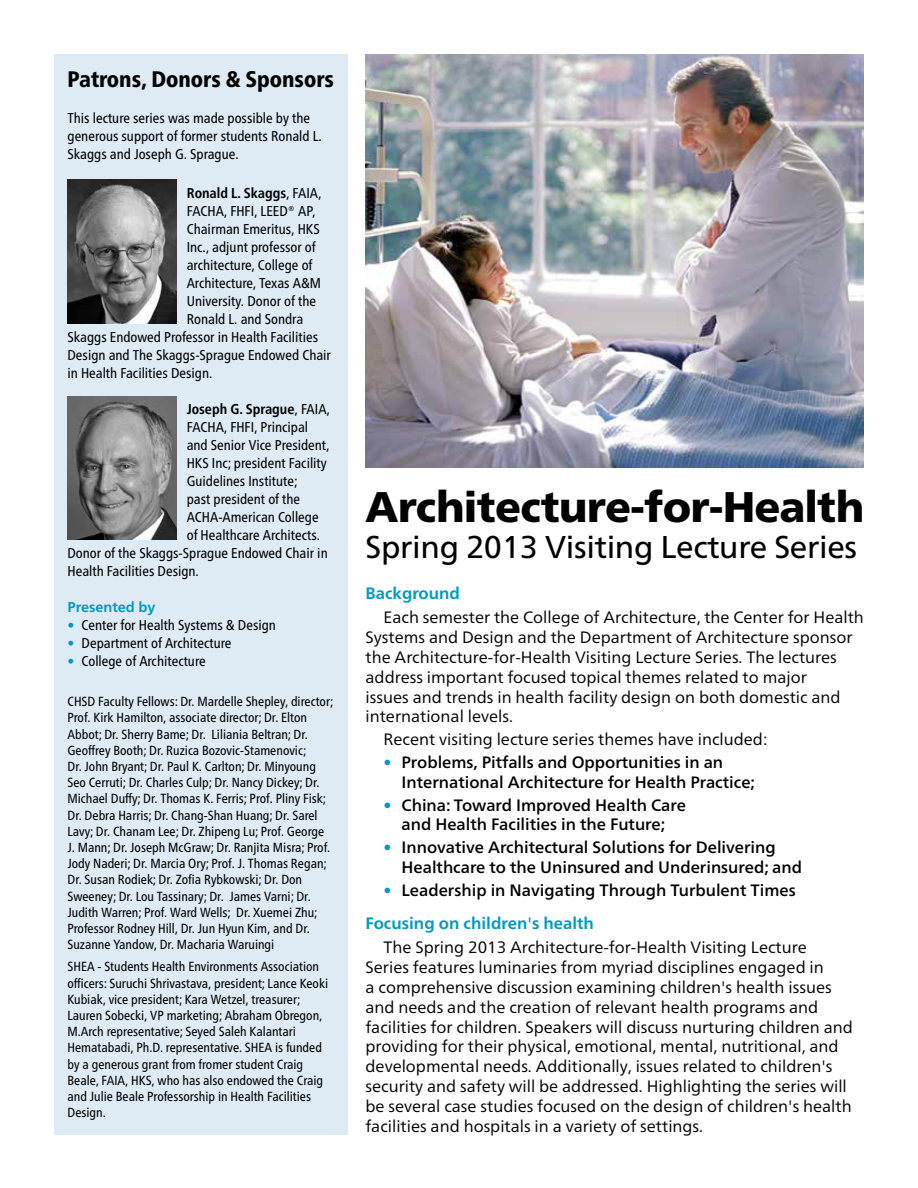
<style>
.page{position:relative;width:918px;height:1188px;background:#fff}
.page>*{position:absolute;margin:0;border:0;box-sizing:border-box;transform-origin:0 0}
.t1{font:900 42.75px "Frutiger Neue LT Pro";letter-spacing:-.01em;color:#000}
.t2{font:31.5px "Frutiger Neue LT Pro";letter-spacing:-.01em;color:#000}
.t3{font:800 condensed 22.5px "Frutiger Neue LT Pro";color:#000}
.t4{font:16.5px/19.8px "Frutiger Neue LT Pro";color:#000}
.t5{font:500 16.5px/19.8px "Frutiger Neue LT Pro";color:#000}
.t6{font:700 16.5px "Frutiger Neue LT Pro";color:#0098c3}
.t7{font:condensed 14.25px/18px "Frutiger Neue LT Pro";color:#000}
.t8{font:700 condensed 14.25px "Frutiger Neue LT Pro";color:#000}
.t9{font:700 14.25px "Frutiger Neue LT Pro";color:#0098c3}
.t10{font:condensed 13.2px/16.2px "Frutiger Neue LT Pro";color:#000}
.s1{font-weight:400}
.s2{color:#0098c3}
.s3{font-weight:400;color:#0098c3}
.s4{font-weight:700;color:#0098c3}
</style>
<div class="page">
<div style="left:54px;top:54px;width:294px;height:1080px;background:#deebf4"></div>
<img style="left:68px;top:180px;width:108px;height:143px">
<img style="left:68px;top:396px;width:108px;height:144px">
<img style="left:366px;top:54px;width:498px;height:414px">
<h3 class="t3" style="left:68px;top:65px;width:268px">Patrons, Donors &amp; Sponsors</h3>
<p class="t7" style="left:68px;top:109px;width:256px">This lecture series was made possible by the generous support of former students Ronald L.<br>Skaggs and Joseph G. Sprague.</p>
<p class="t8" style="left:187px;top:185px;width:136px">Ronald L. Skaggs<span class="s1">, FAIA,</span></p>
<p class="t7" style="left:187px;top:202px;width:130px">FACHA, FHFI, LEED® AP,</p>
<p class="t7" style="left:187px;top:220px;width:135px">Chairman Emeritus, HKS</p>
<p class="t7" style="left:187px;top:238px;width:130px">Inc., adjunt professor of</p>
<p class="t7" style="left:187px;top:256px;width:127px">architecture, College of</p>
<p class="t7" style="left:187px;top:274px;width:136px">Architecture, Texas A&amp;M</p>
<p class="t7" style="left:187px;top:292px;width:131px">University. Donor of the</p>
<p class="t7" style="left:187px;top:310px;width:118px">Ronald L. and Sondra</p>
<p class="t7" style="left:68px;top:328px;width:252px">Skaggs Endowed Professor in Health Facilities</p>
<p class="t7" style="left:68px;top:346px;width:265px">Design and The Skaggs-Sprague Endowed Chair</p>
<p class="t7" style="left:68px;top:364px;width:146px">in Health Facilities Design.</p>
<p class="t8" style="left:187px;top:401px;width:145px">Joseph G. Sprague<span class="s1">, FAIA,</span></p>
<p class="t7" style="left:187px;top:418px;width:123px">FACHA, FHFI, Principal</p>
<p class="t7" style="left:187px;top:436px;width:144px">and Senior Vice President,</p>
<p class="t7" style="left:187px;top:454px;width:142px">HKS Inc; president Facility</p>
<p class="t7" style="left:187px;top:472px;width:113px">Guidelines Institute;</p>
<p class="t7" style="left:187px;top:490px;width:115px">past president of the</p>
<p class="t7" style="left:187px;top:508px;width:134px">ACHA-American College</p>
<p class="t7" style="left:187px;top:526px;width:135px">of Healthcare Architects.</p>
<p class="t7" style="left:68px;top:544px;width:262px">Donor of the Skaggs-Sprague Endowed Chair in</p>
<p class="t7" style="left:68px;top:562px;width:133px">Health Facilities Design.</p>
<p class="t9" style="left:68px;top:599px;width:90px">Presented by</p>
<p class="t7" style="left:68px;top:616px;width:210px"><span class="s2">•</span> Center for Health Systems &amp; Design</p>
<p class="t7" style="left:68px;top:634px;width:165px"><span class="s2">•</span> Department of Architecture</p>
<p class="t7" style="left:68px;top:652px;width:140px"><span class="s2">•</span> College of Architecture</p>
<p class="t10" style="left:68px;top:693px;width:267px">CHSD Faculty Fellows: Dr. Mardelle Shepley, director; Prof. Kirk Hamilton, associate director; Dr. Elton Abbot; Dr. Sherry Bame; Dr. Liliania Beltran; Dr.<br>Geoffrey Booth; Dr. Ruzica Bozovic-Stamenovic;<br>Dr. John Bryant; Dr. Paul K. Carlton; Dr. Minyoung Seo Cerruti; Dr. Charles Culp; Dr. Nancy Dickey; Dr.<br>Michael Duffy; Dr. Thomas K. Ferris; Prof. Pliny Fisk; Dr. Debra Harris; Dr. Chang-Shan Huang; Dr. Sarel Lavy; Dr. Chanam Lee; Dr. Zhipeng Lu; Prof. George J. Mann; Dr. Joseph McGraw; Dr. Ranjita Misra; Prof.<br>Jody Naderi; Dr. Marcia Ory; Prof. J. Thomas Regan; Dr. Susan Rodiek; Dr. Zofia Rybkowski; Dr. Don Sweeney; Dr. Lou Tassinary; Dr. James Varni; Dr.<br>Judith Warren; Prof. Ward Wells; Dr. Xuemei Zhu; Professor Rodney Hill, Dr. Jun Hyun Kim, and Dr.<br>Suzanne Yandow, Dr. Macharia Waruingi</p>
<p class="t10" style="left:68px;top:959px;width:262px">SHEA - Students Health Environments Association officers: Suruchi Shrivastava, president; Lance Keoki Kubiak, vice president; Kara Wetzel, treasurer; Lauren Sobecki, VP marketing; Abraham Obregon, M.Arch representative; Seyed Saleh Kalantari Hematabadi, Ph.D. representative. SHEA is funded by a generous grant from fromer student Craig Beale, FAIA, HKS, who has also endowed the Craig and Julie Beale Professorship in Health Facilities Design.</p>
<h1 class="t1" style="left:366px;top:481px;width:500px">Architecture-for-Health</h1>
<h2 class="t2" style="left:366px;top:528px;width:493px">Spring 2013 Visiting Lecture Series</h2>
<p class="t6" style="left:366px;top:583px;width:96px">Background</p>
<p class="t4" style="left:366px;top:608px;width:500px;text-indent:18px">Each semester the College of Architecture, the Center for Health Systems and Design and the Department of Architecture sponsor the Architecture-for-Health Visiting Lecture Series. The lectures address important focused topical themes related to major<br>issues and trends in health facility design on both domestic and international levels.</p>
<p class="t4" style="left:384px;top:729px;width:385px">Recent visiting lecture series themes have included:</p>
<p class="t5" style="left:402px;top:752px;width:355px;text-indent:-18px"><span class="s3">•</span> Problems, Pitfalls and Opportunities in an<br>I nternational Architecture for H ealth Practice;</p>
<p class="t5" style="left:384px;top:795px;width:304px;text-align:center"><span class="s3">•</span> China: Toward I mproved H ealth Care and Health Facilities in the Future;</p>
<p class="t5" style="left:402px;top:837px;width:402px;text-indent:-18px"><span class="s3">•</span> I nnovative Architectural Solutions for Delivering<br>Healthcare to the U ninsured and U nderinsured; and</p>
<p class="t5" style="left:366px;top:873px;width:432px;line-height:33.3px;text-indent:18px"><span class="s3">•</span> Leadership in Navigating Through Turbulent Times<br><span class="s4">Focusing on children's health</span></p>
<p class="t4" style="left:366px;top:938px;width:489px;text-indent:18px">The Spring 2013 Architecture-for-Health Visiting Lecture Series features luminaries from myriad disciplines engaged in<br>a comprehensive discussion examining children's health issues and needs and the creation of relevant health programs and facilities for children. Speakers will discuss nurturing children and providing for their physical, emotional, mental, nutritional, and developmental needs. Additionally, issues related to children's security and safety will be addressed. Highlighting the series will be several case studies focused on the design of children's health facilities and hospitals in a variety of settings.</p>
</div>
